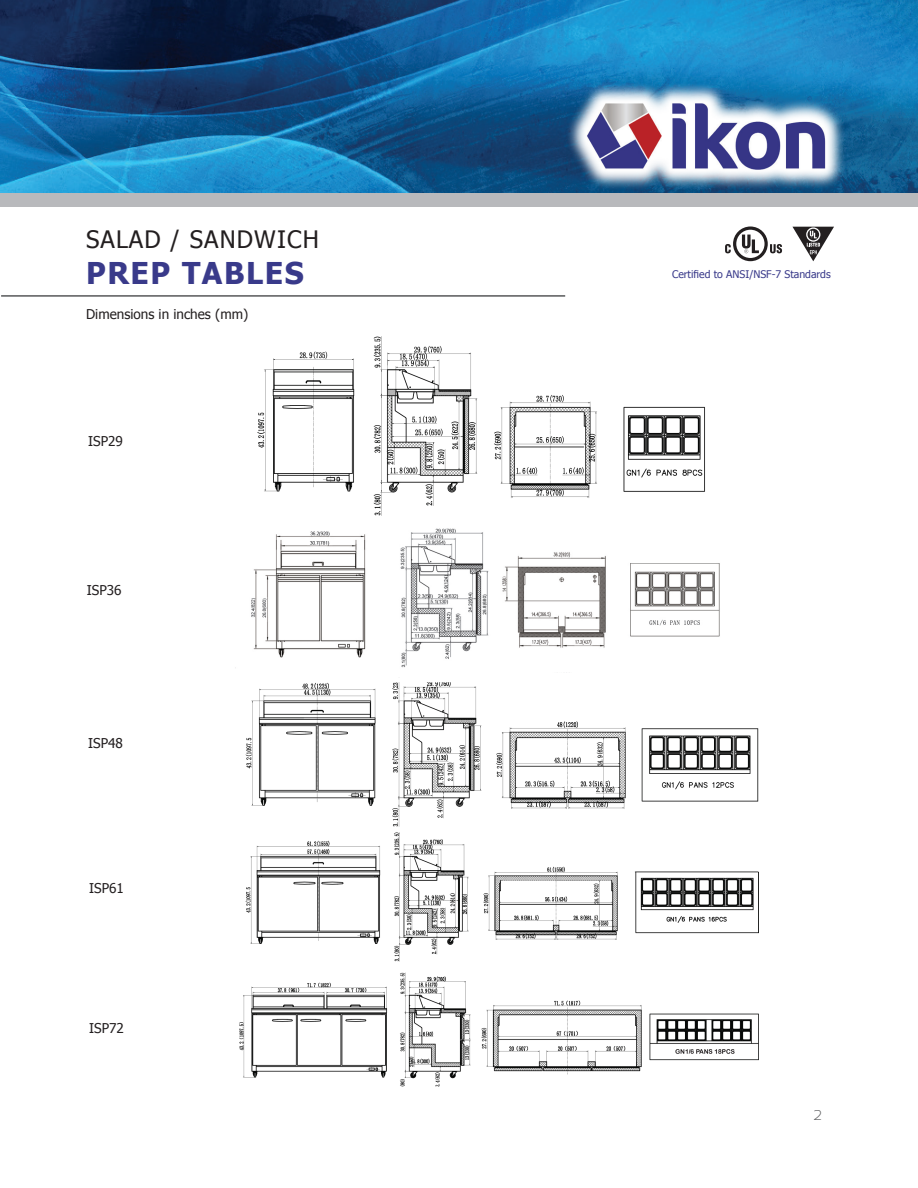
<style>
.page{position:relative;width:918px;height:1188px;background:#fff}
.page>*{position:absolute;margin:0;border:0;box-sizing:border-box;transform-origin:0 0}
.t1{font:700 30px "Tahoma";letter-spacing:.05em;color:#393a8a}
.t2{font:24px "Tahoma";letter-spacing:.05em;color:#231f20}
.t3{font:300 14.25px "Sansation";color:#57585a}
.t4{font:13.5px "Tahoma";color:#231f20}
.t5{font:10.5px "Tahoma";color:#393a8a}
</style>
<div class="page">
<img style="left:0;top:0;width:918px;height:193px">
<div style="left:0;top:193px;width:918px;height:14px;background:#b8b9bc"></div>
<svg style="left:566px;top:82px;width:280px;height:108px;background:#4380aa"></svg>
<img style="left:582px;top:98px;width:248px;height:76px">
<svg style="left:725px;top:227px;width:57px;height:34px"></svg>
<svg style="left:792px;top:227px;width:42px;height:34px"></svg>
<hr style="left:1px;top:295px;width:564px;height:2px;background:#57585a">
<img style="left:239px;top:337px;width:520px;height:749px">
<img style="left:235px;top:519px;width:495px;height:153px">
<h2 class="t2" style="left:86px;top:223px;width:234px">SALAD / SANDWICH</h2>
<h1 class="t1" style="left:86px;top:252px;width:219px">PREP TABLES</h1>
<p class="t4" style="left:86px;top:305px;width:164px">Dimensions in inches (mm)</p>
<p class="t4" style="left:88px;top:432px;width:36px">ISP29</p>
<p class="t4" style="left:87px;top:581px;width:36px">ISP36</p>
<p class="t4" style="left:88px;top:734px;width:36px">ISP48</p>
<p class="t4" style="left:89px;top:879px;width:36px">ISP61</p>
<p class="t4" style="left:89px;top:1019px;width:36px">ISP72</p>
<p class="t5" style="left:672px;top:267px;width:160px">Certified to ANSI/NSF-7 Standards</p>
<p class="t3" style="left:813px;top:1107px;width:10px">2</p>
</div>
